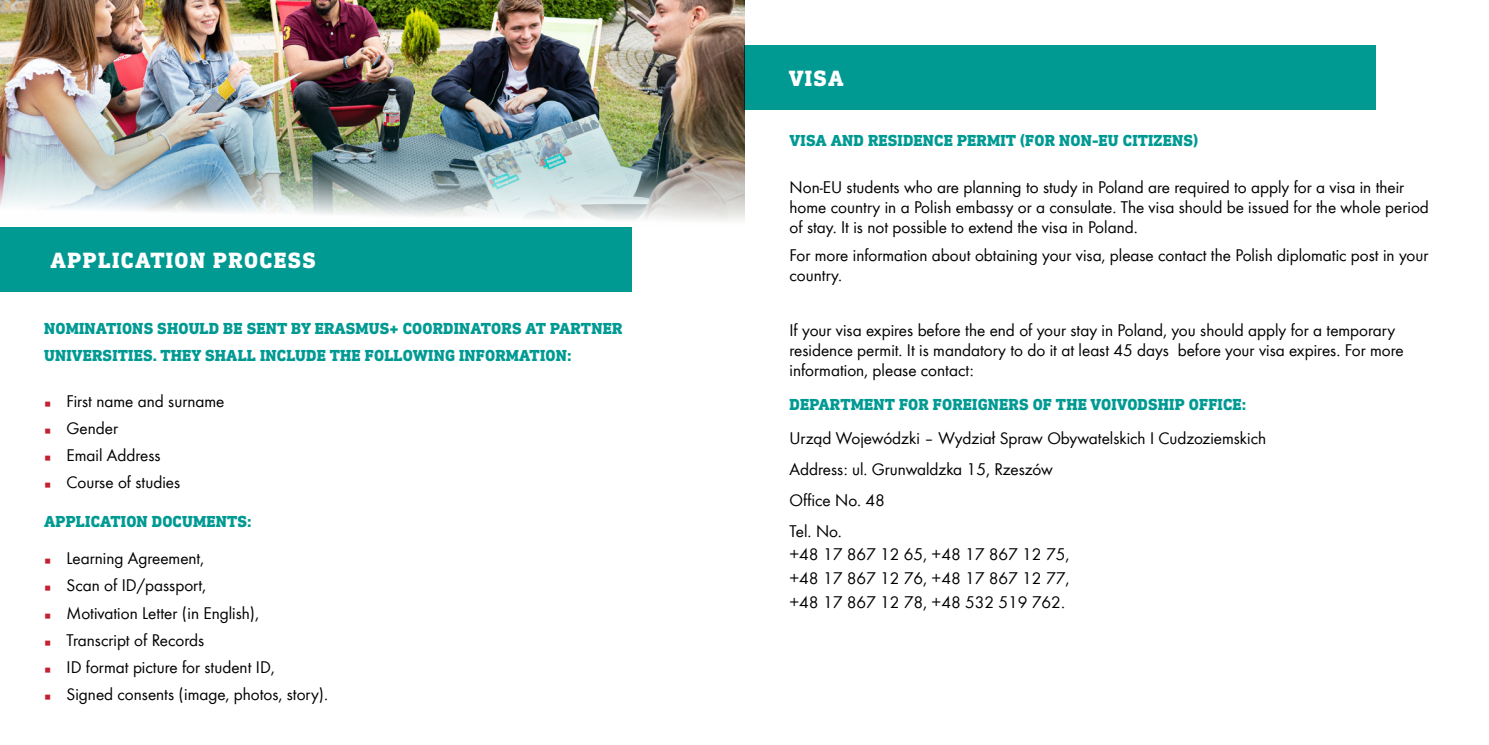
<style>
.page{position:relative;width:1489px;height:745px;background:#fff}
.page>*{position:absolute;margin:0;border:0;box-sizing:border-box;transform-origin:0 0}
.t1{font:800 22.5px "DIN Next Slab Pro";letter-spacing:.06em;color:#fff}
.t2{font:17.5px/27.1px "Futura Boo";color:#000}
.t3{font:800 16.25px/26.2px "DIN Next Slab Pro";letter-spacing:.01em;color:#009a93}
.s1{font-family:"Cambria";font-size:8.75px;color:#c22132}
</style>
<div class="page">
<img style="left:0;top:0;width:744px;height:221px">
<div style="left:0;top:227px;width:631px;height:64px;background:#009a93"></div>
<div style="left:744px;top:45px;width:631px;height:64px;background:#009a93"></div>
<p class="t1" style="left:51px;top:246px;width:267px">APPLICATION PROCESS</p>
<p class="t3" style="left:44px;top:315px;width:579px">NOMINATIONS SHOULD BE SENT BY ERASMUS+ COORDINATORS AT PARTNER<br>UNIVERSITIES. THEY SHALL INCLUDE THE FOLLOWING INFORMATION:</p>
<p class="t2" style="left:44px;top:386px;width:182px"><span class="s1">◼</span> First name and surname <span class="s1">◼</span> Gender<br><span class="s1">◼</span> Email Address<br><span class="s1">◼</span> Course of studies</p>
<p class="t3" style="left:44px;top:507px;width:209px">APPLICATION DOCUMENTS:</p>
<p class="t2" style="left:44px;top:543px;width:285px"><span class="s1">◼</span> Learning Agreement,<br><span class="s1">◼</span> Scan of ID/passport,<br><span class="s1">◼</span> Motivation Letter (in English),<br><span class="s1">◼</span> Transcript of Records<br><span class="s1">◼</span> ID format picture for student ID,<br><span class="s1">◼</span> Signed consents (image, photos, story).</p>
<p class="t1" style="left:788px;top:64px;width:56px">VISA</p>
<p class="t3" style="left:789px;top:127px;width:410px">VISA AND RESIDENCE PERMIT (FOR NON-EU CITIZENS)</p>
<p class="t2" style="left:789px;top:176px;width:641px;line-height:20px">Non-EU students who are planning to study in Poland are required to apply for a visa in their home country in a Polish embassy or a consulate. The visa should be issued for the whole period of stay. It is not possible to extend the visa in Poland.</p>
<p class="t2" style="left:789px;top:244px;width:640px;line-height:20px">For more information about obtaining your visa, please contact the Polish diplomatic post in your country.</p>
<p class="t2" style="left:789px;top:319px;width:615px;line-height:20px">If your visa expires before the end of your stay in Poland, you should apply for a temporary residence permit. It is mandatory to do it at least 45 days before your visa expires. For more information, please contact:</p>
<p class="t3" style="left:789px;top:390px;width:458px">DEPARTMENT FOR FOREIGNERS OF THE VOIVODSHIP OFFICE:</p>
<p class="t2" style="left:789px;top:421px;width:478px;line-height:30.9px">Urząd Wojewódzki – Wydział Spraw Obywatelskich I Cudzoziemskich<br>Address: ul. Grunwaldzka 15, Rzeszów<br>Office No. 48<br>Tel. No.</p>
<p class="t2" style="left:789px;top:541px;width:281px;line-height:23.8px;text-align:justify">+48 17 867 12 65, +48 17 867 12 75, +48 17 867 12 76, +48 17 867 12 77, +48 17 867 12 78, +48 532 519 762.</p>
</div>
